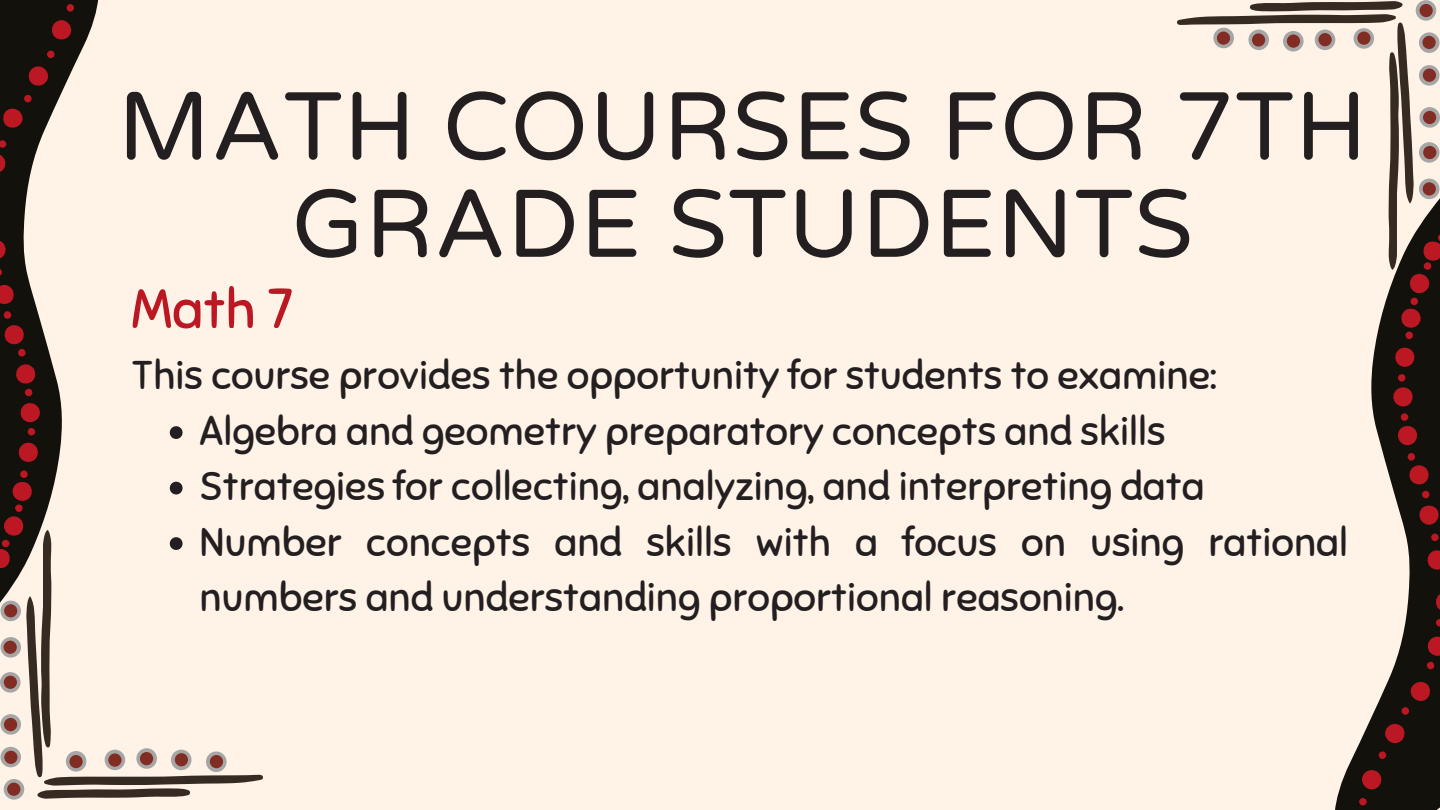
<style>
.page{position:relative;width:1440px;height:810px;background:#fff2e7}
.page>*{position:absolute;margin:0;border:0;box-sizing:border-box;transform-origin:0 0}
.t1{font:96px/97.5px "Varela Round";letter-spacing:.01em;color:#231f20;text-align:center}
.t2{font:55px "Sniglet";color:#bc1823}
.t3{font:40px/55.5px "Sniglet";color:#231f20}
</style>
<div class="page">
<svg style="left:1335px;top:270px;width:105px;height:540px"></svg>
<svg style="left:1177px;top:0;width:263px;height:270px"></svg>
<svg style="left:0;top:617px;width:263px;height:183px"></svg>
<svg style="left:0;top:0;width:183px;height:602px"></svg>
<p class="t1" style="left:118px;top:80px;width:1251px">MATH COURSES FOR 7TH<br>GRADE STUDENTS</p>
<p class="t2" style="left:132px;top:275px;width:163px">Math 7</p>
<p class="t3" style="left:132px;top:348px;width:1087px">This course provides the opportunity for students to examine:</p>
<p class="t3" style="left:200px;top:404px;width:967px">Algebra and geometry preparatory concepts and skills</p>
<p class="t3" style="left:200px;top:459px;width:1007px">Strategies for collecting, analyzing, and interpreting data</p>
<p class="t3" style="left:200px;top:515px;width:1150px">Number concepts and skills with a focus on using rational numbers and understanding proportional reasoning.</p>
</div>
